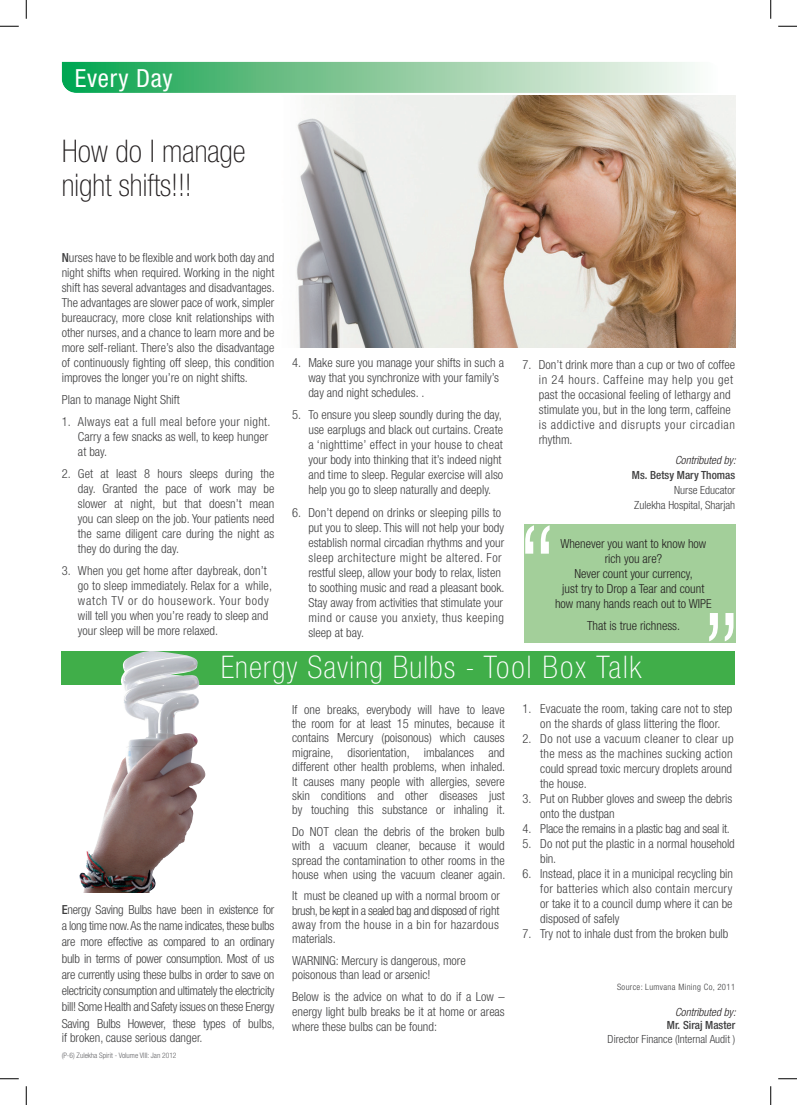
<style>
.page{position:relative;width:797px;height:1105px;background:#fff}
.page>*{position:absolute;margin:0;border:0;box-sizing:border-box;transform-origin:0 0}
.t1{font:100 condensed 31.25px "Helvetica Neue";letter-spacing:.04em;color:#fff}
.t2{font:100 condensed 31.25px/33.8px "Helvetica Neue";color:#231f20}
.t3{font:condensed 25px "Helvetica Neue";letter-spacing:.03em;color:#fff}
.t4{font:300 condensed 12.5px/15px "Helvetica Neue";color:#3f3f40}
.t5{font:300 condensed 12.5px/15px "Helvetica Neue";color:#231f20;text-align:center}
.t6{font:300 condensed 12.5px/15px "Helvetica Neue";letter-spacing:.02em;color:#3f3f40}
.t7{font:300 condensed 12.5px "Helvetica Neue";letter-spacing:-.02em;color:#3f3f40}
.t8{font:300 condensed 11.25px/15px "Helvetica Neue";color:#3f3f40;text-align:right}
.t9{font:500 condensed 11.25px "Helvetica Neue";color:#3f3f40}
.t10{font:italic 300 condensed 11.25px "Helvetica Neue";color:#231f20}
.t11{font:300 condensed 8.75px "Helvetica Neue";letter-spacing:.04em;color:#3f3f40}
.t12{font:300 condensed 7.5px "Helvetica Neue";color:#636366}
.s1{font-weight:500}
</style>
<div class="page">
<div style="left:62px;top:651px;width:673px;height:34px;background:#40ae49"></div>
<img style="left:296px;top:95px;width:439px;height:253px">
<svg style="left:62px;top:62px;width:633px;height:31px;background:#85cb9e"></svg>
<img style="left:79px;top:651px;width:127px;height:241px">
<div style="left:524px;top:524px;width:211px;height:119px;background:#a3cf9a"></div>
<svg style="left:525px;top:525px;width:24px;height:29px"></svg>
<svg style="left:709px;top:613px;width:24px;height:28px"></svg>
<svg style="left:0;top:25px;width:19px;height:2px"></svg>
<svg style="left:778px;top:25px;width:19px;height:2px"></svg>
<svg style="left:0;top:1078px;width:19px;height:1px"></svg>
<svg style="left:778px;top:1078px;width:19px;height:1px"></svg>
<svg style="left:25px;top:0;width:2px;height:19px"></svg>
<svg style="left:25px;top:1086px;width:2px;height:19px"></svg>
<svg style="left:770px;top:0;width:1px;height:19px"></svg>
<svg style="left:770px;top:1086px;width:1px;height:19px"></svg>
<h2 class="t3" style="left:75px;top:63px;width:99px">Every Day</h2>
<h1 class="t2" style="left:62px;top:134px;width:185px">How do I manage night shifts!!!</h1>
<p class="t4" style="left:62px;top:250px;width:215px;text-align:justify"><span class="s1">N</span>urses have to be flexible and work both day and night shifts when required. Working in the night shift has several advantages and disadvantages.<br>The advantages are slower pace of work, simpler bureaucracy, more close knit relationships with other nurses, and a chance to learn more and be more self-reliant. There’s also the disadvantage of continuously fighting off sleep, this condition improves the longer you’re on night shifts.</p>
<p class="t4" style="left:62px;top:392px;width:120px">Plan to manage Night Shift</p>
<p class="t4" style="left:78px;top:414px;width:194px;text-indent:-16px">1. Always eat a full meal before your night.<br>Carry a few snacks as well, to keep hunger at bay.</p>
<p class="t4" style="left:78px;top:466px;width:198px;text-align:justify;text-indent:-16px">2. Get at least 8 hours sleeps during the day. Granted the pace of work may be slower at night, but that doesn’t mean you can sleep on the job. Your patients need the same diligent care during the night as they do during the day.</p>
<p class="t4" style="left:78px;top:563px;width:196px;text-indent:-16px">3. When you get home after daybreak, don’t go to sleep immediately. Relax for a while, watch TV or do housework. Your body will tell you when you’re ready to sleep and your sleep will be more relaxed.</p>
<p class="t4" style="left:308px;top:355px;width:197px;text-indent:-16px">4. Make sure you manage your shifts in such a way that you synchronize with your family’s day and night schedules. .</p>
<p class="t4" style="left:308px;top:407px;width:196px;text-indent:-16px">5. To ensure you sleep soundly during the day, use earplugs and black out curtains. Create a ‘nighttime’ effect in your house to cheat your body into thinking that it’s indeed night and time to sleep. Regular exercise will also help you go to sleep naturally and deeply.</p>
<p class="t4" style="left:308px;top:504px;width:198px;text-indent:-16px">6. Don’t depend on drinks or sleeping pills to put you to sleep. This will not help your body establish normal circadian rhythms and your sleep architecture might be altered. For restful sleep, allow your body to relax, listen to soothing music and read a pleasant book.<br>Stay away from activities that stimulate your mind or cause you anxiety, thus keeping sleep at bay.</p>
<p class="t4" style="left:539px;top:357px;width:198px;text-indent:-16px">7. Don’t drink more than a cup or two of coffee in 24 hours. Caffeine may help you get past the occasional feeling of lethargy and stimulate you, but in the long term, caffeine is addictive and disrupts your circadian rhythm.</p>
<p class="t10" style="left:675px;top:453px;width:62px">Contributed by:</p>
<p class="t9" style="left:632px;top:468px;width:105px">Ms. Betsy Mary Thomas</p>
<p class="t8" style="left:634px;top:482px;width:102px">Nurse Educator<br>Zulekha Hospital, Sharjah</p>
<p class="t5" style="left:555px;top:536px;width:158px">Whenever you want to know how rich you are?<br>Never count your currency,<br>just try to Drop a Tear and count how many hands reach out to WIPE</p>
<p class="t5" style="left:587px;top:618px;width:95px">That is true richness.</p>
<h1 class="t1" style="left:221px;top:650px;width:422px">Energy Saving Bulbs - Tool Box Talk</h1>
<p class="t4" style="left:62px;top:901px;width:215px;line-height:16.2px;text-align:justify"><span class="s1">E</span>nergy Saving Bulbs have been in existence for a long time now. As the name indicates, these bulbs are more effective as compared to an ordinary bulb in terms of power consumption. Most of us are currently using these bulbs in order to save on electricity consumption and ultimately the electricity bill! Some Health and Safety issues on these Energy Saving Bulbs However, these types of bulbs,</p>
<p class="t4" style="left:62px;top:1030px;width:142px">if broken, cause serious danger.</p>
<p class="t12" style="left:62px;top:1051px;width:116px">(P-6) Zulekha Spirit - Volume VIII: Jan 2012</p>
<p class="t4" style="left:292px;top:702px;width:215px;line-height:14.4px;text-align:justify">If one breaks, everybody will have to leave the room for at least 15 minutes, because it contains Mercury (poisonous) which causes migraine, disorientation, imbalances and different other health problems, when inhaled.<br>It causes many people with allergies, severe skin conditions and other diseases just by touching this substance or inhaling it.</p>
<p class="t4" style="left:292px;top:824px;width:215px;line-height:14.4px;text-align:justify">Do NOT clean the debris of the broken bulb with a vacuum cleaner, because it would spread the contamination to other rooms in the house when using the vacuum cleaner again.</p>
<p class="t4" style="left:292px;top:889px;width:209px;line-height:14.4px;text-align:justify">It must be cleaned up with a normal broom or brush, be kept in a sealed bag and disposed of right away from the house in a bin for hazardous materials.</p>
<p class="t4" style="left:292px;top:953px;width:175px;line-height:14.4px">WARNING: Mercury is dangerous, more poisonous than lead or arsenic!</p>
<p class="t4" style="left:292px;top:989px;width:214px;text-align:justify">Below is the advice on what to do if a Low – energy light bulb breaks be it at home or areas where these bulbs can be found:</p>
<p class="t4" style="left:522px;top:701px;width:211px;text-align:center">1. Evacuate the room, taking care not to step on the shards of glass littering the floor.</p>
<p class="t6" style="left:540px;top:731px;width:195px;text-indent:-18px">2. Do not use a vacuum cleaner to clear up the mess as the machines sucking action could spread toxic mercury droplets around the house.</p>
<p class="t4" style="left:540px;top:791px;width:194px;text-indent:-18px">3. Put on Rubber gloves and sweep the debris onto the dustpan</p>
<p class="t7" style="left:522px;top:821px;width:209px">4. Place the remains in a plastic bag and seal it.</p>
<p class="t4" style="left:540px;top:836px;width:196px;text-indent:-18px">5. Do not put the plastic in a normal household bin.</p>
<p class="t4" style="left:540px;top:866px;width:194px;text-align:justify;text-indent:-18px">6. Instead, place it in a municipal recycling bin for batteries which also contain mercury or take it to a council dump where it can be disposed of safely</p>
<p class="t4" style="left:522px;top:926px;width:207px">7. Try not to inhale dust from the broken bulb</p>
<p class="t11" style="left:617px;top:981px;width:120px">Source: Lumvana Mining Co, 2011</p>
<p class="t10" style="left:675px;top:1005px;width:62px">Contributed by:</p>
<p class="t9" style="left:667px;top:1018px;width:70px">Mr. Siraj Master</p>
<p class="t8" style="left:607px;top:1031px;width:129px">Director Finance (Internal Audit )</p>
</div>
